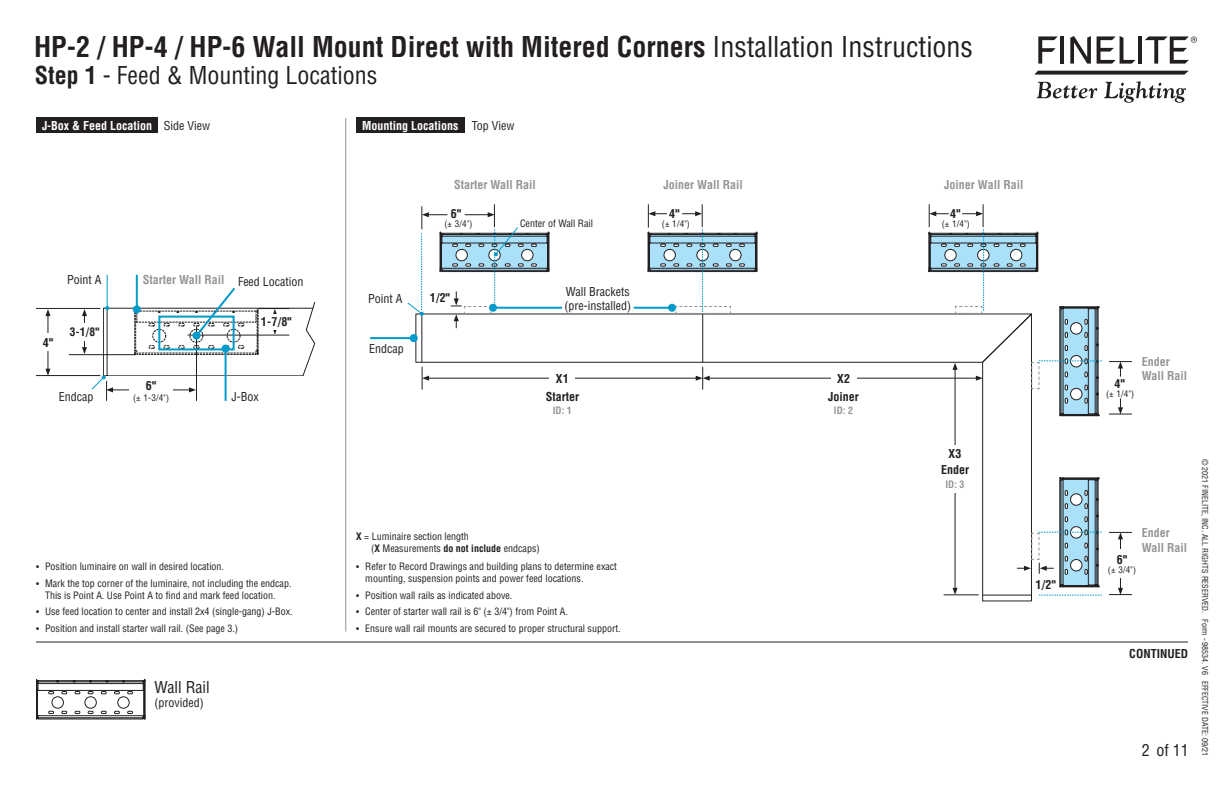
<style>
.page{position:relative;width:1224px;height:792px;background:#fff}
.page>*{position:absolute;margin:0;border:0;box-sizing:border-box;transform-origin:0 0}
.t1{font:700 condensed 28px "Helvetica";color:#231f20}
.t2{font:condensed 24px "Helvetica";color:#231f20}
.t3{font:condensed 16px "Helvetica";color:#231f20}
.t4{font:condensed 12px "Helvetica";color:#231f20}
.t5{font:700 condensed 12px/14.4px "Helvetica";color:#939598}
.t6{font:700 condensed 12px "Helvetica";color:#231f20}
.t7{font:700 condensed 12px "Helvetica";color:#fff}
.t8{font:700 condensed 11.5px "Helvetica";color:#231f20}
.t9{font:condensed 10px/12px "Helvetica";color:#231f20}
.t10{font:700 condensed 10px "Helvetica";color:#939598}
.t11{font:condensed 9px "Helvetica";color:#231f20}
.t12{font:condensed 8px "Helvetica";color:#231f20}
.s1{font-weight:400}
.s2{font-weight:700}
.s3{font-size:9px}
</style>
<div class="page">
<svg style="left:1034px;top:71px;width:155px;height:4px"></svg>
<svg style="left:1038px;top:36px;width:20px;height:28px"></svg>
<hr style="left:1060px;top:36px;width:4px;height:28px;background:#231f20">
<svg style="left:1070px;top:36px;width:21px;height:28px"></svg>
<svg style="left:1097px;top:36px;width:38px;height:28px"></svg>
<hr style="left:1138px;top:36px;width:4px;height:28px;background:#231f20">
<svg style="left:1145px;top:36px;width:52px;height:28px"></svg>
<svg style="left:1037px;top:82px;width:60px;height:16px"></svg>
<svg style="left:1104px;top:81px;width:82px;height:22px"></svg>
<div style="left:36px;top:118px;width:122px;height:15px;background:#231f20"></div>
<hr style="left:36px;top:642px;width:1152px;height:1px;background:#231f20">
<hr style="left:370px;top:337px;width:44px;height:2px;background:#009bca">
<hr style="left:36px;top:375px;width:64px;height:1px;background:#231f20">
<hr style="left:69px;top:354px;width:67px;height:1px;background:#231f20">
<hr style="left:36px;top:308px;width:64px;height:1px;background:#231f20">
<hr style="left:47px;top:315px;width:1px;height:55px;background:#231f20">
<svg style="left:45px;top:369px;width:6px;height:7px"></svg>
<svg style="left:45px;top:309px;width:6px;height:7px"></svg>
<div style="left:33px;top:334px;width:30px;height:17px;background:#fff"></div>
<hr style="left:136px;top:275px;width:2px;height:34px;background:#009bca">
<hr style="left:107px;top:275px;width:1px;height:33px;background:#009bca">
<svg style="left:82px;top:286px;width:233px;height:115px"></svg>
<div style="left:260px;top:314px;width:32px;height:15px;background:#fff"></div>
<hr style="left:345px;top:118px;width:1px;height:514px;background:#939598">
<div style="left:356px;top:118px;width:109px;height:15px;background:#231f20"></div>
<svg style="left:36px;top:679px;width:109px;height:40px"></svg>
<svg style="left:406px;top:204px;width:726px;height:398px"></svg>
<h1 class="t1" style="left:34px;top:29px;width:941px">HP-2 / HP-4 / HP-6 Wall Mount Direct with Mitered Corners <span class="s1">Installation Instructions</span></h1>
<p class="t2" style="left:35px;top:60px;width:344px"><span class="s2">Step 1</span> - Feed &amp; Mounting Locations</p>
<p class="t7" style="left:42px;top:118px;width:112px">J-Box &amp; Feed Location</p>
<p class="t4" style="left:164px;top:118px;width:48px">Side View</p>
<p class="t4" style="left:472px;top:118px;width:44px">Top View</p>
<p class="t7" style="left:362px;top:118px;width:98px">Mounting Locations</p>
<p class="t4" style="left:67px;top:272px;width:36px">Point A</p>
<p class="t6" style="left:43px;top:335px;width:12px">4"</p>
<p class="t8" style="left:70px;top:325px;width:31px">3-1/8"</p>
<p class="t5" style="left:143px;top:272px;width:83px">Starter Wall Rail</p>
<p class="t4" style="left:238px;top:274px;width:67px">Feed Location</p>
<p class="t6" style="left:261px;top:314px;width:32px">1-7/8"</p>
<p class="t6" style="left:146px;top:379px;width:12px">6"</p>
<p class="t4" style="left:59px;top:389px;width:36px">Endcap</p>
<p class="t11" style="left:133px;top:392px;width:38px">(± 1-3/4")</p>
<p class="t4" style="left:232px;top:389px;width:29px">J-Box</p>
<p class="t9" style="left:36px;top:560px;width:190px"><span class="s3">•</span> Position luminaire on wall in desired location.</p>
<p class="t9" style="left:45px;top:577px;width:248px;text-indent:-9px"><span class="s3">•</span> Mark the top corner of the luminaire, not including the endcap.<br>This is Point A. Use Point A to find and mark feed location.</p>
<p class="t9" style="left:36px;top:605px;width:258px"><span class="s3">•</span> Use feed location to center and install 2x4 (single-gang) J-Box.</p>
<p class="t9" style="left:36px;top:622px;width:204px"><span class="s3">•</span> Position and install starter wall rail. (See page 3.)</p>
<p class="t3" style="left:154px;top:677px;width:57px">Wall Rail</p>
<p class="t4" style="left:154px;top:695px;width:51px">(provided)</p>
<p class="t5" style="left:454px;top:177px;width:83px">Starter Wall Rail</p>
<p class="t5" style="left:664px;top:177px;width:81px">Joiner Wall Rail</p>
<p class="t5" style="left:944px;top:177px;width:81px">Joiner Wall Rail</p>
<p class="t6" style="left:451px;top:206px;width:12px">6"</p>
<p class="t11" style="left:444px;top:218px;width:30px">(± 3/4")</p>
<p class="t9" style="left:520px;top:217px;width:74px">Center of Wall Rail</p>
<p class="t6" style="left:669px;top:206px;width:12px">4"</p>
<p class="t11" style="left:662px;top:218px;width:30px">(± 1/4")</p>
<p class="t6" style="left:950px;top:206px;width:12px">4"</p>
<p class="t11" style="left:942px;top:218px;width:30px">(± 1/4")</p>
<p class="t4" style="left:368px;top:292px;width:36px">Point A</p>
<p class="t4" style="left:369px;top:341px;width:36px">Endcap</p>
<p class="t6" style="left:430px;top:290px;width:22px">1/2"</p>
<p class="t4" style="left:566px;top:284px;width:66px">Wall Brackets</p>
<p class="t4" style="left:564px;top:298px;width:68px">(pre-installed)</p>
<p class="t6" style="left:556px;top:371px;width:14px">X1</p>
<p class="t6" style="left:837px;top:371px;width:14px">X2</p>
<p class="t6" style="left:546px;top:390px;width:35px">Starter</p>
<p class="t6" style="left:828px;top:390px;width:32px">Joiner</p>
<p class="t10" style="left:553px;top:405px;width:21px">ID: 1</p>
<p class="t10" style="left:834px;top:405px;width:21px">ID: 2</p>
<p class="t9" style="left:356px;top:530px;width:114px"><span class="s2">X</span> = Luminaire section length</p>
<p class="t9" style="left:371px;top:542px;width:170px">(<span class="s2">X</span> Measurements <span class="s2">do not include</span> endcaps)</p>
<p class="t9" style="left:365px;top:560px;width:253px;text-indent:-9px"><span class="s3">•</span> Refer to Record Drawings and building plans to determine exact mounting, suspension points and power feed locations.</p>
<p class="t9" style="left:356px;top:589px;width:158px"><span class="s3">•</span> Position wall rails as indicated above.</p>
<p class="t9" style="left:356px;top:605px;width:213px"><span class="s3">•</span> Center of starter wall rail is 6" (± 3/4") from Point A.</p>
<p class="t9" style="left:356px;top:622px;width:266px"><span class="s3">•</span> Ensure wall rail mounts are secured to proper structural support.</p>
<p class="t6" style="left:949px;top:446px;width:14px">X3</p>
<p class="t6" style="left:941px;top:462px;width:29px">Ender</p>
<p class="t10" style="left:945px;top:479px;width:21px">ID: 3</p>
<p class="t6" style="left:1036px;top:577px;width:22px">1/2"</p>
<p class="t6" style="left:1114px;top:376px;width:12px">4"</p>
<p class="t11" style="left:1106px;top:388px;width:30px">(± 1/4")</p>
<p class="t5" style="left:1142px;top:354px;width:47px">Ender<br>Wall Rail</p>
<p class="t5" style="left:1142px;top:525px;width:47px">Ender<br>Wall Rail</p>
<p class="t6" style="left:1117px;top:552px;width:12px">6"</p>
<p class="t11" style="left:1108px;top:564px;width:30px">(± 3/4")</p>
<p class="t6" style="left:1129px;top:647px;width:60px">CONTINUED</p>
<h3 class="t3" style="left:1142px;top:740px;width:49px">2 of 11</h3>
<p class="t12" style="left:1210px;top:459px;width:299px;rotate:90deg">© 2021 FINELITE, INC. ALL RIGHTS RESERVED. Form - 98534. V6 EFFECTIVE DATE: 09/21</p>
</div>
